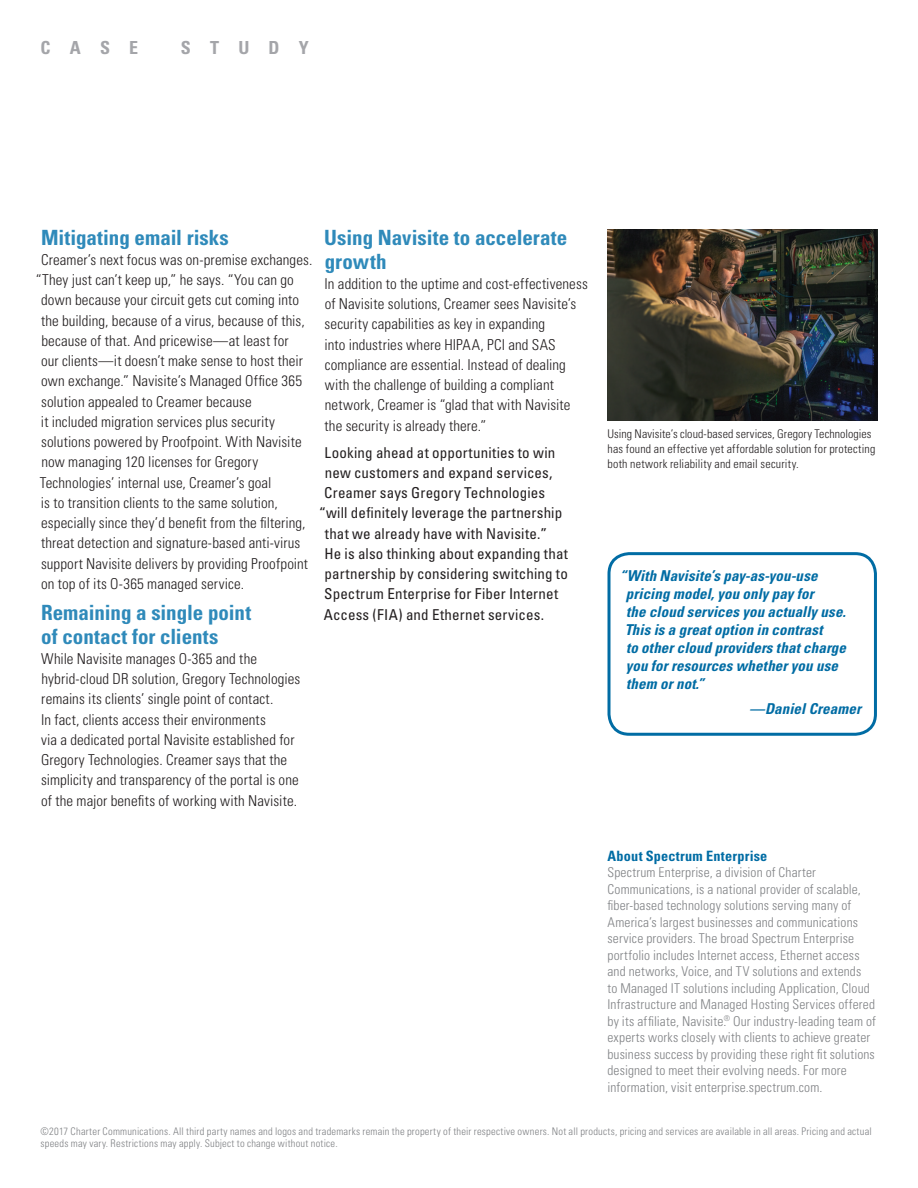
<style>
.page{position:relative;width:918px;height:1188px;background:#fff}
.page>*{position:absolute;margin:0;border:0;box-sizing:border-box;transform-origin:0 0}
.Subheads{font:700 condensed 21px/24px "Univers LT Std";color:#2f8aba}
.Eyebrow_Text{font:700 condensed 18px "Univers LT Std";letter-spacing:1.07em;color:#a4a5a9}
.Text{font:300 condensed 15px/20.2px "Univers LT Std";letter-spacing:.005em;color:#231f20}
.Text_Bold{font:condensed 15px "Univers LT Std";letter-spacing:.01em;color:#231f20}
.Quotation_Text{font:italic 700 condensed 15px/18px "Univers LT Std";letter-spacing:.01em;color:#006ca4}
.Attribution_Text{font:italic 700 condensed 15px "Univers LT Std";letter-spacing:.005em;color:#006ca4}
.Boilerplate_Head{font:700 condensed 14.25px "Univers LT Std";letter-spacing:.015em;color:#006ca4}
.Boilerplate_Text{font:300 condensed 13.5px/16.5px "Univers LT Std";letter-spacing:.01em;color:#808285}
.Photo_Caption{font:300 condensed 12px/15px "Univers LT Std";letter-spacing:.01em;color:#231f20}
.Legal_Text{font:300 condensed 10.5px/12px "Univers LT Std";letter-spacing:.02em;color:#808285}
</style>
<div class="page">
<img style="left:608px;top:230px;width:270px;height:191px">
<div style="left:608px;top:552px;width:269px;height:184px;border:3px solid #006ca4;border-radius:20px"></div>
<p class="Eyebrow_Text" style="left:40px;top:36px;width:99px">CASE</p>
<p class="Eyebrow_Text" style="left:181px;top:36px;width:130px">STUDY</p>
<p class="Subheads" style="left:41px;top:225px;width:189px">Mitigating email risks</p>
<p class="Text" style="left:41px;top:250px;width:273px">Creamer’s next focus was on-premise exchanges.</p>
<p class="Text" style="left:36px;top:270px;width:260px">“They just can’t keep up,” he says. “You can go</p>
<p class="Text" style="left:41px;top:290px;width:259px">down because your circuit gets cut coming into</p>
<p class="Text" style="left:41px;top:310px;width:265px">the building, because of a virus, because of this,</p>
<p class="Text" style="left:41px;top:331px;width:249px">because of that. And pricewise—at least for</p>
<p class="Text" style="left:41px;top:351px;width:263px">our clients—it doesn’t make sense to host their</p>
<p class="Text" style="left:41px;top:371px;width:262px">own exchange.” Navisite’s Managed Office 365</p>
<p class="Text" style="left:41px;top:391px;width:212px">solution appealed to Creamer because</p>
<p class="Text" style="left:41px;top:412px;width:236px">it included migration services plus security</p>
<p class="Text" style="left:41px;top:432px;width:262px">solutions powered by Proofpoint. With Navisite</p>
<p class="Text" style="left:41px;top:452px;width:218px">now managing 120 licenses for Gregory</p>
<p class="Text" style="left:40px;top:472px;width:233px">Technologies’ internal use, Creamer’s goal</p>
<p class="Text" style="left:41px;top:493px;width:238px">is to transition clients to the same solution,</p>
<p class="Text" style="left:41px;top:513px;width:266px">especially since they’d benefit from the filtering,</p>
<p class="Text" style="left:41px;top:533px;width:261px">threat detection and signature-based anti-virus</p>
<p class="Text" style="left:41px;top:553px;width:269px">support Navisite delivers by providing Proofpoint</p>
<p class="Text" style="left:41px;top:574px;width:204px">on top of its O-365 managed service.</p>
<p class="Subheads" style="left:41px;top:600px;width:212px">Remaining a single point of contact for clients</p>
<p class="Text" style="left:41px;top:649px;width:261px">While Navisite manages O-365 and the hybrid-cloud DR solution, Gregory Technologies remains its clients’ single point of contact.<br>In fact, clients access their environments<br>via a dedicated portal Navisite established for Gregory Technologies. Creamer says that the simplicity and transparency of the portal is one of the major benefits of working with Navisite.</p>
<p class="Subheads" style="left:324px;top:225px;width:245px">Using Navisite to accelerate growth</p>
<p class="Text" style="left:324px;top:274px;width:265px">In addition to the uptime and cost-effectiveness of Navisite solutions, Creamer sees Navisite’s security capabilities as key in expanding<br>into industries where HIPAA, PCI and SAS compliance are essential. Instead of dealing with the challenge of building a compliant network, Creamer is “glad that with Navisite the security is already there.”</p>
<p class="Text_Bold" style="left:325px;top:443px;width:232px">Looking ahead at opportunities to win</p>
<p class="Text_Bold" style="left:325px;top:463px;width:229px">new customers and expand services,</p>
<p class="Text_Bold" style="left:324px;top:483px;width:222px">Creamer says Gregory Technologies</p>
<p class="Text_Bold" style="left:319px;top:504px;width:245px">“will definitely leverage the partnership</p>
<p class="Text_Bold" style="left:325px;top:524px;width:224px">that we already have with Navisite.”</p>
<p class="Text_Bold" style="left:324px;top:544px;width:245px">He is also thinking about expanding that</p>
<p class="Text_Bold" style="left:325px;top:564px;width:245px">partnership by considering switching to</p>
<p class="Text_Bold" style="left:324px;top:585px;width:235px">Spectrum Enterprise for Fiber Internet</p>
<p class="Text_Bold" style="left:324px;top:605px;width:222px">Access (FIA) and Ethernet services.</p>
<p class="Photo_Caption" style="left:608px;top:427px;width:269px">Using Navisite’s cloud-based services, Gregory Technologies has found an effective yet affordable solution for protecting both network reliability and email security.</p>
<p class="Quotation_Text" style="left:625px;top:567px;width:223px;text-indent:-5px">“With Navisite’s pay-as-you-use pricing model, you only pay for<br>the cloud services you actually use.<br>This is a great option in contrast<br>to other cloud providers that charge you for resources whether you use them or not.”</p>
<p class="Attribution_Text" style="left:749px;top:699px;width:113px">—Daniel Creamer</p>
<p class="Boilerplate_Head" style="left:608px;top:847px;width:161px">About Spectrum Enterprise</p>
<p class="Boilerplate_Text" style="left:608px;top:864px;width:270px">Spectrum Enterprise, a division of Charter Communications, is a national provider of scalable, fiber-based technology solutions serving many of America’s largest businesses and communications service providers. The broad Spectrum Enterprise portfolio includes Internet access, Ethernet access and networks, Voice, and TV solutions and extends<br>to Managed IT solutions including Application, Cloud Infrastructure and Managed Hosting Services offered by its affiliate, Navisite.<sup>®</sup> Our industry-leading team of experts works closely with clients to achieve greater business success by providing these right fit solutions designed to meet their evolving needs. For more information, visit enterprise.spectrum.com.</p>
<p class="Legal_Text" style="left:40px;top:1125px;width:833px">©2017 Charter Communications. All third party names and logos and trademarks remain the property of their respective owners. Not all products, pricing and services are available in all areas. Pricing and actual speeds may vary. Restrictions may apply. Subject to change without notice.</p>
</div>
